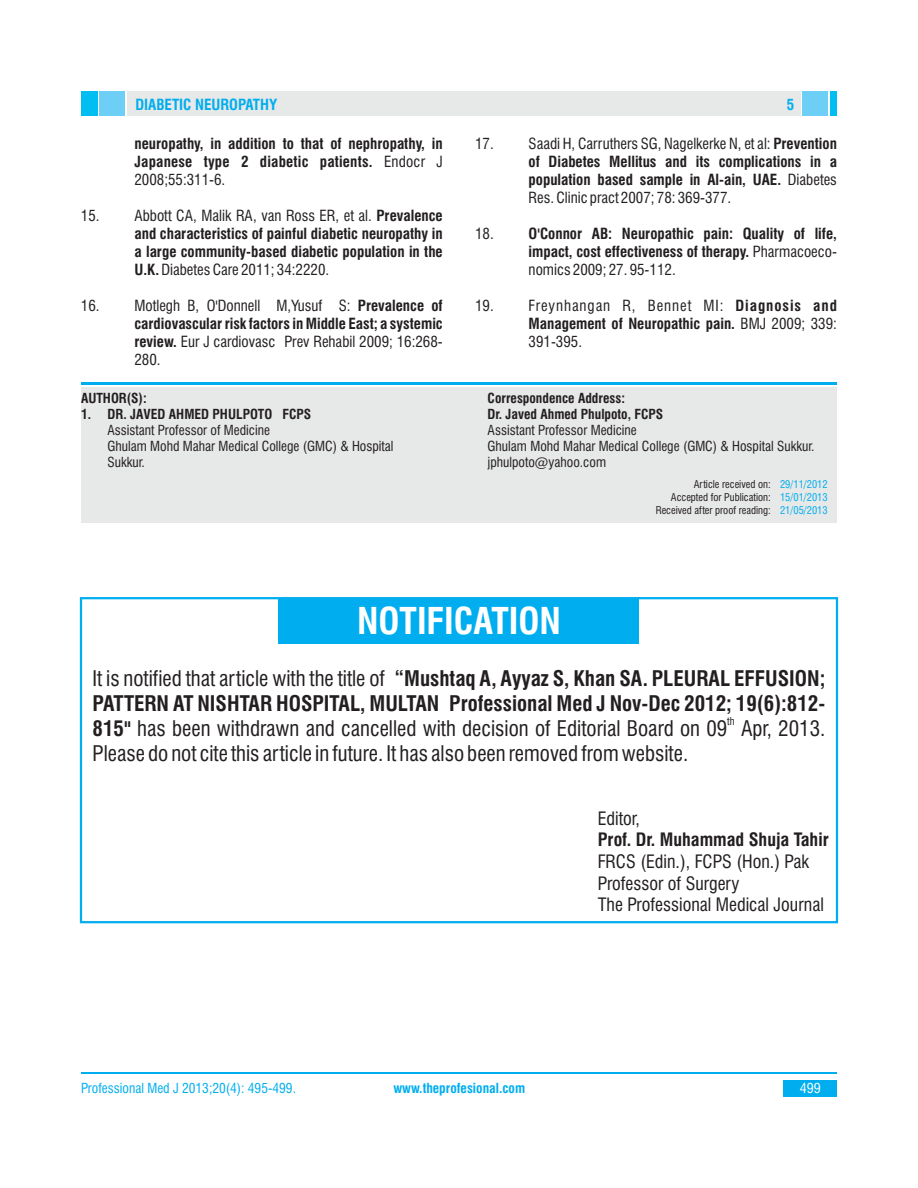
<style>
.page{position:relative;width:918px;height:1188px;background:#fff}
.page>*{position:absolute;margin:0;border:0;box-sizing:border-box;transform-origin:0 0}
.t1{font:700 condensed 36px "Swiss 721 BT";color:#fff}
.t2{font:700 condensed 21px/25.2px "Swiss 721 BT";color:#231f20}
.t3{font:condensed 21px/25.2px "Swiss 721 BT";color:#231f20}
.t4{font:condensed 18px/21.6px "Swiss 721 BT";color:#231f20}
.t5{font:700 condensed 18px "Swiss 721 BT";color:#231f20}
.t6{font:700 condensed 15px/18px "Swiss 721 BT";color:#231f20;text-align:justify}
.t7{font:condensed 15px/18px "Swiss 721 BT";color:#231f20;text-align:justify}
.t8{font:700 condensed 15px "Swiss 721 BT";color:#00aeef}
.t9{font:condensed 13.5px/16.2px "Swiss 721 BT";color:#231f20}
.t10{font:700 condensed 13.5px/16.2px "Swiss 721 BT";color:#231f20}
.t11{font:condensed 13.5px "Swiss 721 BT";color:#00aeef}
.t12{font:700 condensed 13.5px "Swiss 721 BT";color:#00aeef}
.t13{font:condensed 13.5px "Swiss 721 BT";color:#fff;scale:1.04 1}
.t14{font:condensed 10.5px/12.6px "Swiss 721 BT";color:#231f20;text-align:right}
.t15{font:condensed 10.5px/12.6px "Swiss 721 BT";color:#00aeef;text-align:justify}
.s1{font-weight:400}
.s2{font-weight:700}
</style>
<div class="page">
<div style="left:279px;top:598px;width:360px;height:46px;background:#00aeef"></div>
<div style="left:81px;top:92px;width:16px;height:24px;background:#00bdf2"></div>
<div style="left:99px;top:92px;width:25px;height:24px;background:#6ecff6"></div>
<div style="left:127px;top:92px;width:674px;height:24px;background:#e7e8e8"></div>
<div style="left:803px;top:92px;width:25px;height:24px;background:#6ecff6"></div>
<div style="left:830px;top:92px;width:7px;height:24px;background:#00bdf2"></div>
<div style="left:783px;top:1080px;width:54px;height:16px;background:#00aeef"></div>
<hr style="left:81px;top:1073px;width:756px;height:1px;background:#00aeef">
<div style="left:81px;top:387px;width:756px;height:136px;background:#e7e8e8"></div>
<hr style="left:81px;top:382px;width:756px;height:2px;background:#00aeef">
<div style="left:80px;top:597px;width:758px;height:326px;border:2px solid #00aeef"></div>
<p class="t8" style="left:135px;top:99px;width:143px">DIABETIC NEUROPATHY</p>
<p class="t6" style="left:134px;top:136px;width:310px">neuropathy, in addition to that of nephropathy, in Japanese type 2 diabetic patients. <span class="s1">Endocr J 2008;55:311-6.</span></p>
<p class="t6" style="left:134px;top:208px;width:310px;text-indent:-53px"><span class="s1">15. Abbott CA, Malik RA, van Ross ER, et al.</span> Prevalence and characteristics of painful diabetic neuropathy in a large community-based diabetic population in the U.K. <span class="s1">Diabetes Care 2011; 34:2220.</span></p>
<p class="t7" style="left:134px;top:298px;width:310px;text-indent:-53px">16. Motlegh B, O'Donnell M,Yusuf S: <span class="s2">Prevalence of cardiovascular risk factors in Middle East; a systemic review.</span> Eur J cardiovasc Prev Rehabil 2009; 16:268- 280.</p>
<p class="t10" style="left:81px;top:391px;width:67px">AUTHOR(S):</p>
<p class="t10" style="left:81px;top:407px;width:232px">1. DR. JAVED AHMED PHULPOTO FCPS</p>
<p class="t9" style="left:107px;top:424px;width:288px">Assistant Professor of Medicine<br>Ghulam Mohd Mahar Medical College (GMC) &amp; Hospital<br>Sukkur.</p>
<p class="t8" style="left:787px;top:98px;width:9px">5</p>
<p class="t6" style="left:529px;top:136px;width:310px;text-indent:-53px"><span class="s1">17. Saadi H, Carruthers SG, Nagelkerke N, et al:</span> Prevention of Diabetes Mellitus and its complications in a population based sample in Al-ain, UAE. <span class="s1">Diabetes Res. Clinic pract 2007; 78: 369-377.</span></p>
<p class="t6" style="left:529px;top:226px;width:310px;text-indent:-53px"><span class="s1">18.</span> O'Connor AB: Neuropathic pain: Quality of life, impact, cost effectiveness of therapy. <span class="s1">Pharmacoeco&shy;nomics 2009; 27. 95-112.</span></p>
<p class="t7" style="left:529px;top:298px;width:310px;text-indent:-53px">19. Freynhangan R, Bennet MI: <span class="s2">Diagnosis and Management of Neuropathic pain.</span> BMJ 2009; 339:<br>391-395.</p>
<p class="t10" style="left:488px;top:391px;width:177px">Correspondence Address:<br>Dr. Javed Ahmed Phulpoto, FCPS</p>
<p class="t9" style="left:488px;top:424px;width:328px">Assistant Professor Medicine<br>Ghulam Mohd Mahar Medical College (GMC) &amp; Hospital Sukkur. jphulpoto@yahoo.com</p>
<p class="t14" style="left:656px;top:479px;width:117px">Article received on:<br>Accepted for Publication:<br>Received after proof reading:</p>
<p class="t15" style="left:780px;top:479px;width:49px">29/11/2012<br>15/01/2013<br>21/05/2013</p>
<h1 class="t1" style="left:357px;top:607px;width:205px">NOTIFICATION</h1>
<h2 class="t2" style="left:93px;top:667px;width:734px"><span class="s1">It is notified that article with the title of</span> “Mushtaq A, Ayyaz S, Khan SA. PLEURAL EFFUSION;<br>PATTERN AT NISHTAR HOSPITAL, MULTAN Professional Med J Nov-Dec 2012; 19(6):812-</h2>
<p class="t14" style="left:727px;top:716px;width:9px">th</p>
<h2 class="t3" style="left:93px;top:718px;width:734px"><span class="s2">815"</span> has been withdrawn and cancelled with decision of Editorial Board on 09 Apr, 2013.<br>Please do not cite this article in future. It has also been removed from website.</h2>
<p class="t4" style="left:598px;top:809px;width:44px">Editor,</p>
<p class="t5" style="left:598px;top:833px;width:232px">Prof. Dr. Muhammad Shuja Tahir</p>
<p class="t4" style="left:598px;top:852px;width:228px">FRCS (Edin.), FCPS (Hon.) Pak<br>Professor of Surgery<br>The Professional Medical Journal</p>
<p class="t11" style="left:81px;top:1083px;width:217px">Professional Med J 2013;20(4): 495-499.</p>
<p class="t12" style="left:393px;top:1083px;width:133px">www.theprofesional.com</p>
<p class="t13" style="left:800px;top:1083px;width:22px">499</p>
</div>
